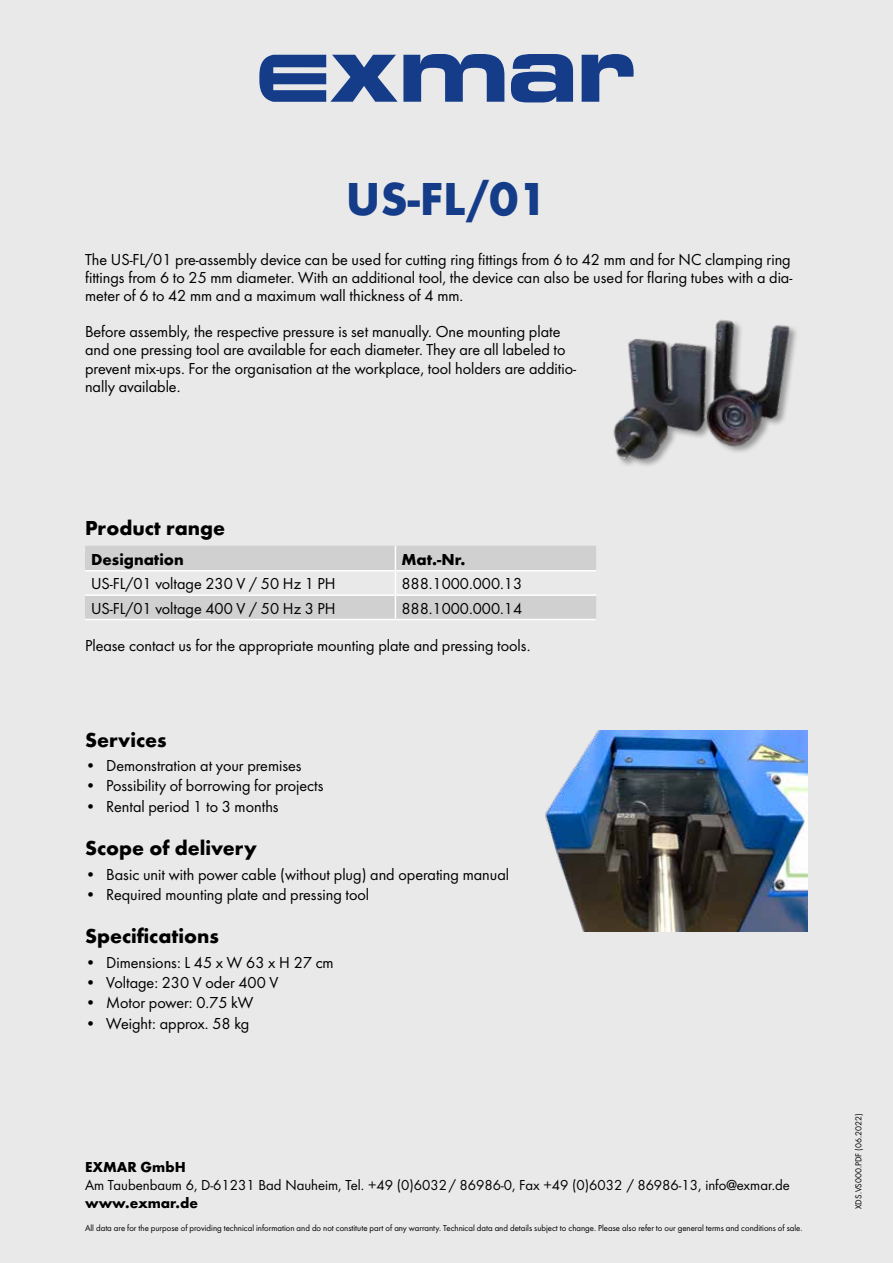
<style>
.page{position:relative;width:893px;height:1263px;background:#e9e9e9}
.page>*{position:absolute;margin:0;border:0;box-sizing:border-box;transform-origin:0 0}
.t1{font:700 48px "Futura";color:#153c89}
.t2{font:700 21px "Futura";color:#000}
.t3{font:16.5px/18.1px "Futura Boo";color:#000;text-align:justify}
.t4{font:700 16.5px "Futura";color:#000}
.t5{font:15px "Futura Boo";color:#000}
.t6{font:700 15px "Futura";color:#000}
.t7{font:9px "Futura Boo";color:#000}
</style>
<div class="page">
<svg style="left:511px;top:54px;width:62px;height:48px"></svg>
<svg style="left:582px;top:54px;width:52px;height:48px"></svg>
<svg style="left:259px;top:54px;width:245px;height:48px"></svg>
<img style="left:545px;top:730px;width:263px;height:202px">
<img style="left:613px;top:319px;width:184px;height:147px">
<svg style="left:85px;top:546px;width:511px;height:73px"></svg>
<hr style="left:85px;top:619px;width:310px;height:1px;background:#fff">
<hr style="left:395px;top:619px;width:201px;height:1px;background:#fff">
<h1 class="t1" style="left:346px;top:169px;width:203px">US-FL/01</h1>
<p class="t3" style="left:85px;top:250px;width:709px">The US-FL/01 pre-assembly device can be used for cutting ring fittings from 6 to 42 mm and for NC clamping ring fittings from 6 to 25 mm diameter. With an additional tool, the device can also be used for flaring tubes with a dia&shy;meter of 6 to 42 mm and a maximum wall thickness of 4 mm.</p>
<p class="t3" style="left:85px;top:323px;width:492px;text-align:left">Before assembly, the respective pressure is set manually. One mounting plate and one pressing tool are available for each diameter. They are all labeled to prevent mix-ups. For the organisation at the workplace, tool holders are additio&shy;nally available.</p>
<p class="t2" style="left:85px;top:515px;width:142px">Product range</p>
<p class="t4" style="left:91px;top:549px;width:94px">Designation</p>
<p class="t4" style="left:401px;top:549px;width:66px">Mat.-Nr.</p>
<p class="t3" style="left:91px;top:574px;width:246px">US-FL/01 voltage 230 V / 50 Hz 1 PH</p>
<p class="t3" style="left:401px;top:574px;width:122px">888.1000.000.13</p>
<p class="t3" style="left:91px;top:599px;width:246px">US-FL/01 voltage 400 V / 50 Hz 3 PH</p>
<p class="t3" style="left:401px;top:599px;width:122px">888.1000.000.14</p>
<p class="t3" style="left:85px;top:636px;width:447px">Please contact us for the appropriate mounting plate and pressing tools.</p>
<p class="t2" style="left:85px;top:727px;width:83px">Services</p>
<p class="t3" style="left:85px;top:756px;width:218px">• Demonstration at your premises</p>
<p class="t3" style="left:85px;top:777px;width:240px">• Possibility of borrowing for projects</p>
<p class="t3" style="left:85px;top:797px;width:195px">• Rental period 1 to 3 months</p>
<p class="t2" style="left:85px;top:835px;width:173px">Scope of delivery</p>
<p class="t3" style="left:85px;top:865px;width:426px">• Basic unit with power cable (without plug) and operating manual</p>
<p class="t3" style="left:85px;top:885px;width:286px">• Required mounting plate and pressing tool</p>
<p class="t2" style="left:85px;top:923px;width:135px">Specifications</p>
<p class="t3" style="left:85px;top:953px;width:250px">• Dimensions: L 45 x W 63 x H 27 cm</p>
<p class="t3" style="left:85px;top:973px;width:195px">• Voltage: 230 V oder 400 V</p>
<p class="t3" style="left:85px;top:994px;width:170px">• Motor power: 0.75 kW</p>
<p class="t3" style="left:85px;top:1014px;width:166px">• Weight: approx. 58 kg</p>
<p class="t6" style="left:85px;top:1158px;width:102px">EXMAR GmbH</p>
<p class="t5" style="left:85px;top:1176px;width:706px">Am Taubenbaum 6, D-61231 Bad Nauheim, Tel. +49 (0)6032/ 86986-0, Fax +49 (0)6032 / 86986-13, info@exmar.de</p>
<p class="t6" style="left:85px;top:1194px;width:115px">www.exmar.de</p>
<p class="t7" style="left:85px;top:1222px;width:719px">All data are for the purpose of providing technical information and do not constitute part of any warranty. Technical data and details subject to change. Please also refer to our general terms and conditions of sale.</p>
<p class="t7" style="left:853px;top:1209px;width:97px;rotate:-90deg">XDS.VS000.PDF (06.2022)</p>
</div>
